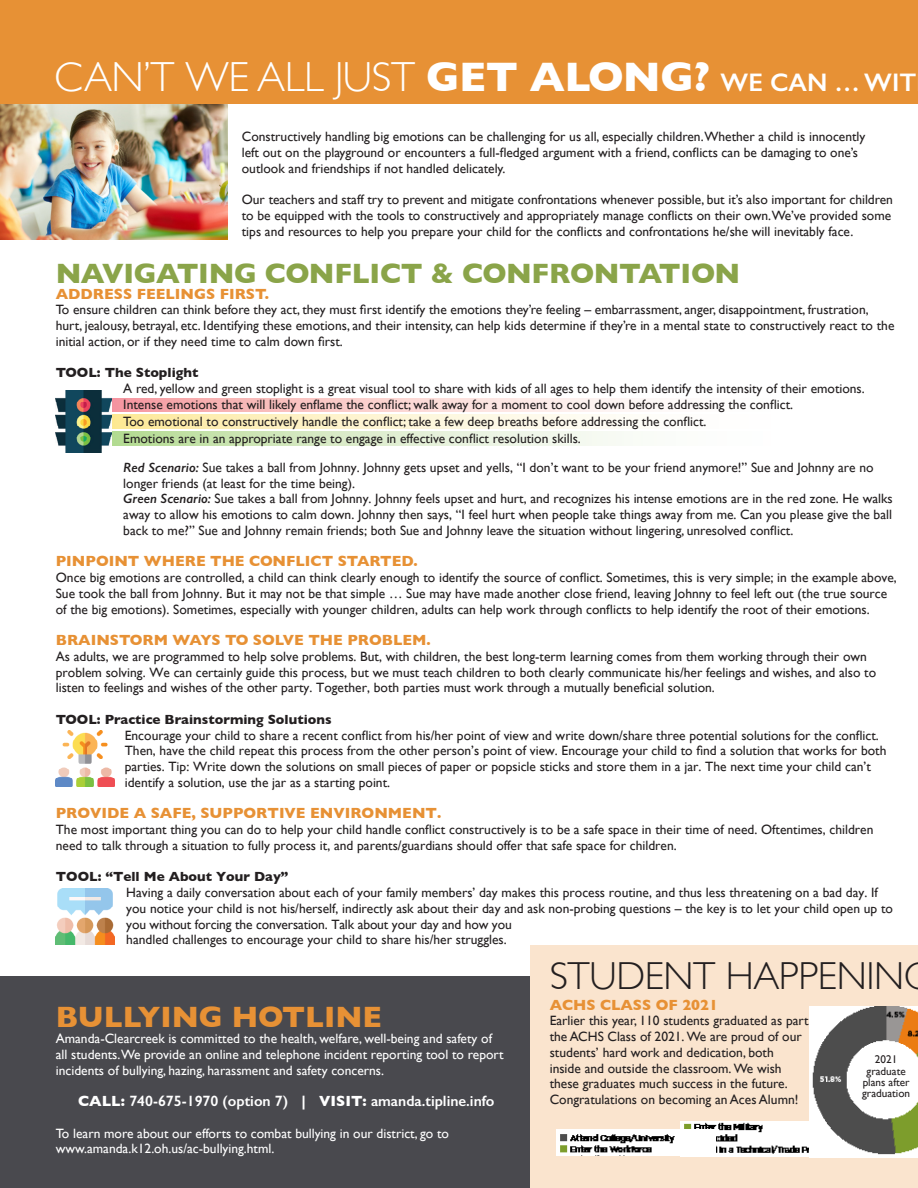
<style>
.page{position:relative;width:918px;height:1188px;background:#fff}
.page>*{position:absolute;margin:0;border:0;box-sizing:border-box;transform-origin:0 0}
.Headline{font:300 42px "Gill Sans";letter-spacing:-.01em;color:#fff}
.Headline-2{font:300 39px "Gill Sans";letter-spacing:-.01em;color:#231f20}
.Headline_2{font:700 30px "Gill Sans";color:#e79135}
.Headline-3{font:700 28.5px "Gill Sans";letter-spacing:-.01em;color:#8aa449}
.Subhead{font:700 15px "Gill Sans";color:#e79135}
.Copy{font:600 15px "Gill Sans";color:#fff}
.Copy-2{font:13.5px/15.8px "Gill Sans";color:#231f20}
.Copy-3{font:13.5px/15.8px "Gill Sans";color:#fff}
.Copy-4{font:700 13.5px "Gill Sans";color:#231f20}
.Copy-5{font:11.25px/11.2px "Gill Sans";color:#231f20;text-align:center}
.s1{font-weight:700}
.s2{font-weight:600;font-size:25.5px}
.s3{font-weight:600;font-style:italic}
</style>
<div class="page">
<img style="left:0;top:103px;width:228px;height:136px">
<div style="left:530px;top:945px;width:388px;height:243px;background:#fae4ce"></div>
<div style="left:0;top:977px;width:529px;height:211px;background:#49494e"></div>
<div style="left:0;top:0;width:918px;height:103px;background:#e79135"></div>
<svg style="left:111px;top:398px;width:519px;height:13px"></svg>
<svg style="left:111px;top:415px;width:505px;height:13px"></svg>
<svg style="left:111px;top:432px;width:513px;height:13px"></svg>
<img style="left:55px;top:391px;width:56px;height:62px">
<img style="left:56px;top:730px;width:59px;height:57px">
<img style="left:55px;top:888px;width:60px;height:57px">
<img style="left:681px;top:1121px;width:128px;height:36px">
<img style="left:809px;top:1006px;width:109px;height:151px">
<img style="left:557px;top:1129px;width:159px;height:27px">
<p class="Headline" style="left:54px;top:44px;width:864px">CAN’T WE ALL JUST <span class="s1">GET ALONG?</span> <span class="s2">WE CAN … WIT</span></p>
<p class="Copy-2" style="left:242px;top:129px;width:625px">Constructively handling big emotions can be challenging for us all, especially children.Whether a child is innocently left out on the playground or encounters a full-fledged argument with a friend, conflicts can be damaging to one’s outlook and friendships if not handled delicately.</p>
<p class="Copy-2" style="left:242px;top:192px;width:653px">Our teachers and staff try to prevent and mitigate confrontations whenever possible, but it’s also important for children to be equipped with the tools to constructively and appropriately manage conflicts on their own.We’ve provided some tips and resources to help you prepare your child for the conflicts and confrontations he/she will inevitably face.</p>
<p class="Headline-3" style="left:56px;top:251px;width:686px">NAVIGATING CONFLICT &amp; CONFRONTATION</p>
<p class="Subhead" style="left:56px;top:282px;width:215px">ADDRESS FEELINGS FIRST.</p>
<p class="Copy-2" style="left:56px;top:302px;width:840px">To ensure children can think before they act, they must first identify the emotions they’re feeling – embarrassment, anger, disappointment, frustration, hurt, jealousy, betrayal, etc. Identifying these emotions, and their intensity, can help kids determine if they’re in a mental state to constructively react to the initial action, or if they need time to calm down first.</p>
<p class="Copy-4" style="left:56px;top:362px;width:144px">TOOL: The Stoplight</p>
<p class="Copy-2" style="left:123px;top:381px;width:743px">A red, yellow and green stoplight is a great visual tool to share with kids of all ages to help them identify the intensity of their emotions.</p>
<p class="Copy-2" style="left:123px;top:396px;width:671px">Intense emotions that will likely enflame the conflict; walk away for a moment to cool down before addressing the conflict.</p>
<p class="Copy-2" style="left:123px;top:414px;width:585px">Too emotional to constructively handle the conflict; take a few deep breaths before addressing the conflict.</p>
<p class="Copy-2" style="left:123px;top:430px;width:459px">Emotions are in an appropriate range to engage in effective conflict resolution skills.</p>
<p class="Copy-2" style="left:123px;top:459px;width:752px"><span class="s3">Red Scenario:</span> Sue takes a ball from Johnny. Johnny gets upset and yells, “I don’t want to be your friend anymore!” Sue and Johnny are no longer friends (at least for the time being).</p>
<p class="Copy-2" style="left:123px;top:491px;width:771px;text-align:justify"><span class="s3">Green Scenario:</span> Sue takes a ball from Johnny. Johnny feels upset and hurt, and recognizes his intense emotions are in the red zone. He walks away to allow his emotions to calm down. Johnny then says, “I feel hurt when people take things away from me. Can you please give the ball back to me?” Sue and Johnny remain friends; both Sue and Johnny leave the situation without lingering, unresolved conflict.</p>
<p class="Subhead" style="left:56px;top:549px;width:363px">PINPOINT WHERE THE CONFLICT STARTED.</p>
<p class="Copy-2" style="left:56px;top:570px;width:843px">Once big emotions are controlled, a child can think clearly enough to identify the source of conflict. Sometimes, this is very simple; in the example above,<br>Sue took the ball from Johnny. But it may not be that simple … Sue may have made another close friend, leaving Johnny to feel left out (the true source of the big emotions). Sometimes, especially with younger children, adults can help work through conflicts to help identify the root of their emotions.</p>
<p class="Subhead" style="left:56px;top:628px;width:377px">BRAINSTORM WAYS TO SOLVE THE PROBLEM.</p>
<p class="Copy-2" style="left:56px;top:648px;width:822px">As adults, we are programmed to help solve problems. But, with children, the best long-term learning comes from them working through their own problem solving. We can certainly guide this process, but we must teach children to both clearly communicate his/her feelings and wishes, and also to listen to feelings and wishes of the other party. Together, both parties must work through a mutually beneficial solution.</p>
<p class="Copy-4" style="left:56px;top:709px;width:277px">TOOL: Practice Brainstorming Solutions</p>
<p class="Copy-2" style="left:125px;top:727px;width:763px">Encourage your child to share a recent conflict from his/her point of view and write down/share three potential solutions for the conflict.<br>Then, have the child repeat this process from the other person’s point of view. Encourage your child to find a solution that works for both parties. Tip: Write down the solutions on small pieces of paper or popsicle sticks and store them in a jar. The next time your child can’t identify a solution, use the jar as a starting point.</p>
<p class="Subhead" style="left:56px;top:801px;width:387px">PROVIDE A SAFE, SUPPORTIVE ENVIRONMENT.</p>
<p class="Copy-2" style="left:56px;top:822px;width:819px">The most important thing you can do to help your child handle conflict constructively is to be a safe space in their time of need. Oftentimes, children need to talk through a situation to fully process it, and parents/guardians should offer that safe space for children.</p>
<p class="Copy-4" style="left:56px;top:866px;width:234px">TOOL: “Tell Me About Your Day”</p>
<p class="Copy-2" style="left:126px;top:885px;width:768px">Having a daily conversation about each of your family members’ day makes this process routine, and thus less threatening on a bad day. If you notice your child is not his/herself, indirectly ask about their day and ask non-probing questions – the key is to let your child open up to you without forcing the conversation. Talk about your day and how you<br>handled challenges to encourage your child to share his/her struggles.</p>
<p class="Headline_2" style="left:56px;top:993px;width:328px">BULLYING HOTLINE</p>
<p class="Copy-3" style="left:56px;top:1031px;width:449px">Amanda-Clearcreek is committed to the health, welfare, well-being and safety of all students.We provide an online and telephone incident reporting tool to report incidents of bullying, hazing, harassment and safety concerns.</p>
<p class="Copy" style="left:78px;top:1092px;width:418px"><span class="s1">CALL:</span> 740-675-1970 (option 7) <span class="s1">| VISIT:</span> amanda.tipline.info</p>
<p class="Copy-3" style="left:56px;top:1125px;width:395px">To learn more about our efforts to combat bullying in our district, go to www.amanda.k12.oh.us/ac-bullying.html.</p>
<p class="Headline-2" style="left:550px;top:945px;width:384px">STUDENT HAPPENING</p>
<p class="Subhead" style="left:550px;top:993px;width:170px">ACHS CLASS OF 2021</p>
<p class="Copy-2" style="left:550px;top:1013px;width:275px">Earlier this year, 110 students graduated as part of</p>
<p class="Copy-2" style="left:550px;top:1029px;width:254px">the ACHS Class of 2021. We are proud of our</p>
<p class="Copy-2" style="left:550px;top:1044px;width:226px">students’ hard work and dedication, both</p>
<p class="Copy-2" style="left:550px;top:1060px;width:233px">inside and outside the classroom. We wish</p>
<p class="Copy-2" style="left:550px;top:1076px;width:240px">these graduates much success in the future.</p>
<p class="Copy-2" style="left:550px;top:1092px;width:250px">Congratulations on becoming an Aces Alumn!</p>
<p class="Copy-5" style="left:862px;top:1054px;width:50px">2021 graduate plans after graduation</p>
</div>
